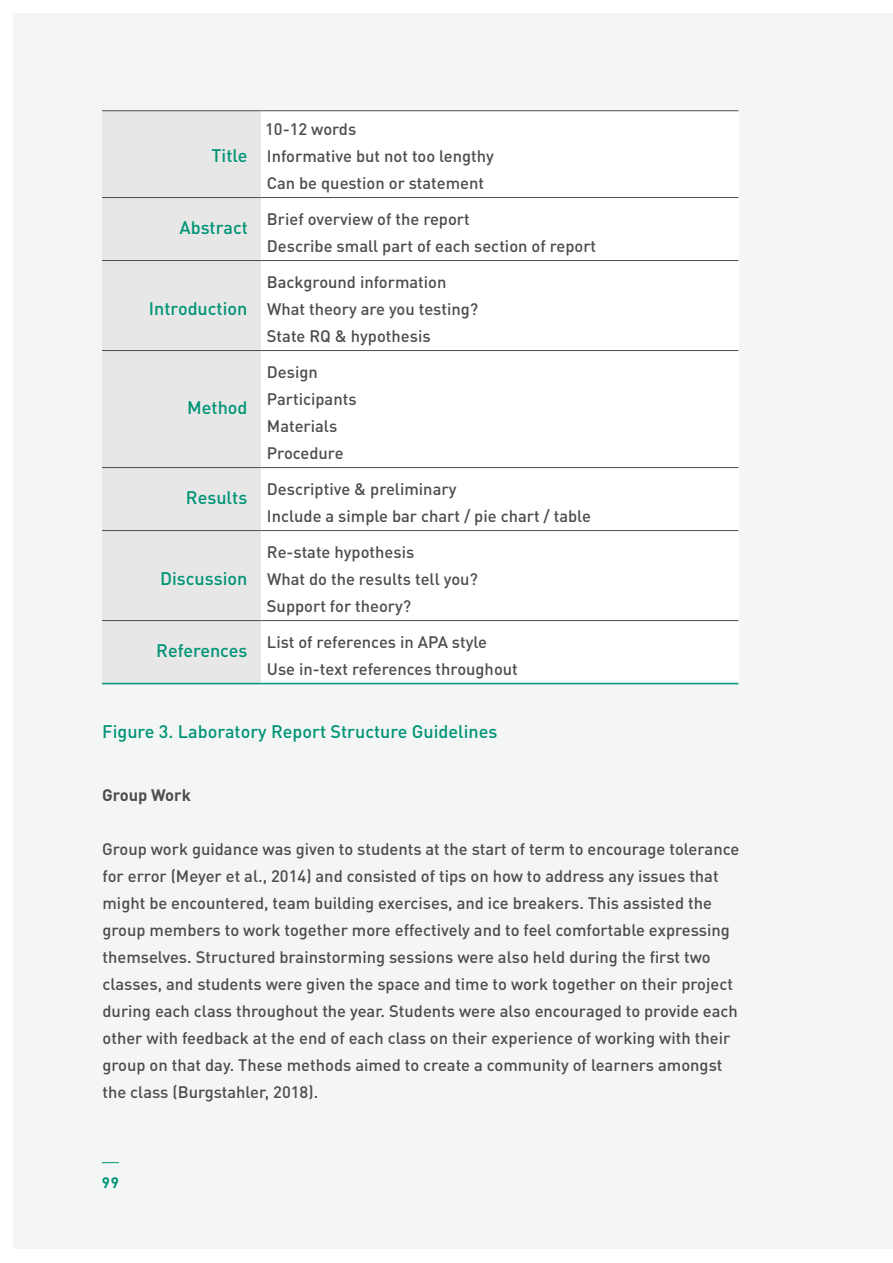
<style>
.page{position:relative;width:893px;height:1263px;background:#fff}
.page>*{position:absolute;margin:0;border:0;box-sizing:border-box;transform-origin:0 0}
.t1{font:500 18px "DIN Pro";color:#009476}
.t2{font:500 16.5px/27px "DIN Pro";color:#4e4c4d}
.t3{font:700 16.5px "DIN Pro";color:#4e4c4d}
.t4{font:700 15px "DIN Pro";color:#009476}
</style>
<div class="page">
<div style="left:14px;top:14px;width:879px;height:1235px;background:#f4f6f5"></div>
<svg style="left:102px;top:1162px;width:17px;height:1px"></svg>
<div style="left:261px;top:111px;width:477px;height:87px;background:#fff"></div>
<div style="left:261px;top:198px;width:477px;height:63px;background:#fff"></div>
<div style="left:261px;top:261px;width:477px;height:90px;background:#fff"></div>
<div style="left:261px;top:351px;width:477px;height:117px;background:#fff"></div>
<div style="left:261px;top:468px;width:477px;height:63px;background:#fff"></div>
<div style="left:261px;top:531px;width:477px;height:90px;background:#fff"></div>
<div style="left:261px;top:621px;width:477px;height:63px;background:#fff"></div>
<div style="left:102px;top:111px;width:159px;height:87px;background:#e7e7e7"></div>
<div style="left:102px;top:198px;width:159px;height:63px;background:#e7e7e7"></div>
<div style="left:102px;top:261px;width:159px;height:90px;background:#e7e7e7"></div>
<div style="left:102px;top:351px;width:159px;height:117px;background:#e7e7e7"></div>
<div style="left:102px;top:468px;width:159px;height:63px;background:#e7e7e7"></div>
<div style="left:102px;top:531px;width:159px;height:90px;background:#e7e7e7"></div>
<div style="left:102px;top:621px;width:159px;height:63px;background:#e7e7e7"></div>
<hr style="left:102px;top:110px;width:159px;height:1px;background:#4e4c4d">
<hr style="left:261px;top:110px;width:477px;height:1px;background:#4e4c4d">
<hr style="left:102px;top:197px;width:159px;height:1px;background:#4e4c4d">
<hr style="left:261px;top:197px;width:477px;height:1px;background:#4e4c4d">
<hr style="left:102px;top:260px;width:159px;height:1px;background:#4e4c4d">
<hr style="left:261px;top:260px;width:477px;height:1px;background:#4e4c4d">
<hr style="left:102px;top:350px;width:159px;height:1px;background:#4e4c4d">
<hr style="left:261px;top:350px;width:477px;height:1px;background:#4e4c4d">
<hr style="left:102px;top:467px;width:159px;height:1px;background:#4e4c4d">
<hr style="left:261px;top:467px;width:477px;height:1px;background:#4e4c4d">
<hr style="left:102px;top:530px;width:159px;height:1px;background:#4e4c4d">
<hr style="left:261px;top:530px;width:477px;height:1px;background:#4e4c4d">
<hr style="left:102px;top:620px;width:159px;height:1px;background:#4e4c4d">
<hr style="left:261px;top:620px;width:477px;height:1px;background:#4e4c4d">
<hr style="left:102px;top:683px;width:159px;height:1px;background:#009476">
<hr style="left:261px;top:683px;width:477px;height:1px;background:#009476">
<p class="t1" style="left:212px;top:143px;width:37px">Title</p>
<p class="t2" style="left:265px;top:115px;width:230px">10-12 words<br>Informative but not too lengthy<br>Can be question or statement</p>
<p class="t1" style="left:180px;top:215px;width:70px">Abstract</p>
<p class="t2" style="left:267px;top:205px;width:331px">Brief overview of the report<br>Describe small part of each section of report</p>
<p class="t1" style="left:149px;top:296px;width:100px">Introduction</p>
<p class="t1" style="left:187px;top:395px;width:62px">Method</p>
<p class="t2" style="left:267px;top:268px;width:213px">Background information<br>What theory are you testing?<br>State RQ &amp; hypothesis</p>
<p class="t2" style="left:267px;top:358px;width:91px">Design<br>Participants<br>Materials<br>Procedure</p>
<p class="t1" style="left:186px;top:485px;width:63px">Results</p>
<p class="t2" style="left:267px;top:475px;width:325px">Descriptive &amp; preliminary<br>Include a simple bar chart / pie chart / table</p>
<p class="t1" style="left:160px;top:566px;width:89px">Discussion</p>
<p class="t2" style="left:267px;top:538px;width:213px">Re-state hypothesis<br>What do the results tell you?<br>Support for theory?</p>
<p class="t1" style="left:156px;top:638px;width:93px">References</p>
<p class="t2" style="left:267px;top:628px;width:252px">List of references in APA style<br>Use in-text references throughout</p>
<p class="t1" style="left:102px;top:719px;width:397px">Figure 3. Laboratory Report Structure Guidelines</p>
<p class="t3" style="left:102px;top:784px;width:90px">Group Work</p>
<p class="t2" style="left:102px;top:835px;width:639px">Group work guidance was given to students at the start of term to encourage tolerance for error (Meyer et al., 2014) and consisted of tips on how to address any issues that might be encountered, team building exercises, and ice breakers. This assisted the group members to work together more effectively and to feel comfortable expressing themselves. Structured brainstorming sessions were also held during the frst two classes, and students were given the space and time to work together on their project during each class throughout the year. Students were also encouraged to provide each other with feedback at the end of each class on their experience of working with their group on that day. These methods aimed to create a community of learners amongst the class (Burgstahler, 2018).</p>
<p class="t4" style="left:102px;top:1172px;width:19px">99</p>
</div>
